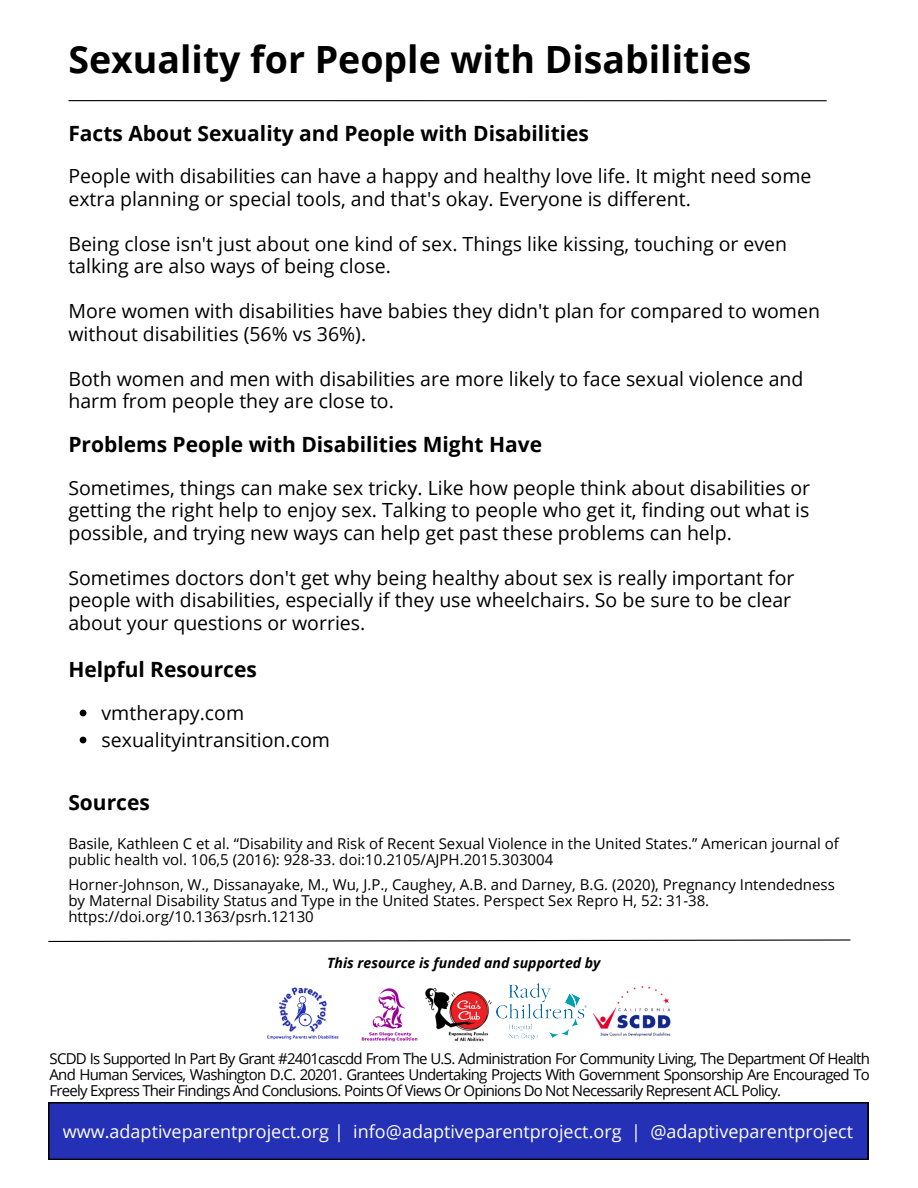
<style>
.page{position:relative;width:918px;height:1188px;background:#fff}
.page>*{position:absolute;margin:0;border:0;box-sizing:border-box;transform-origin:0 0}
.t1{font:700 37.5px "Open Sans";color:#000}
.t2{font:700 21px "Open Sans";color:#000}
.t3{font:19.5px/22.5px "Open Sans";color:#000}
.t4{font:18px "Open Sans";color:#fff}
.t5{font:15px/16.2px "Open Sans";color:#000}
.t6{font:italic 700 14.1px "Open Sans";color:#000}
</style>
<div class="page">
<svg style="left:48px;top:1102px;width:820px;height:58px;background:#222dac"></svg>
<svg style="left:80px;top:710px;width:6px;height:6px"></svg>
<svg style="left:80px;top:737px;width:6px;height:6px"></svg>
<svg style="left:48px;top:939px;width:803px;height:3px"></svg>
<img style="left:361px;top:987px;width:131px;height:55px">
<hr style="left:68px;top:100px;width:759px;height:1px;background:#000">
<img style="left:593px;top:986px;width:78px;height:51px">
<img style="left:497px;top:984px;width:90px;height:55px">
<img style="left:267px;top:987px;width:72px;height:53px">
<p class="t1" style="left:68px;top:33px;width:685px">Sexuality for People with Disabilities</p>
<h2 class="t2" style="left:68px;top:118px;width:522px">Facts About Sexuality and People with Disabilities</h2>
<p class="t3" style="left:68px;top:165px;width:745px">People with disabilities can have a happy and healthy love life. It might need some extra planning or special tools, and that's okay. Everyone is different.</p>
<p class="t3" style="left:68px;top:232px;width:720px">Being close isn't just about one kind of sex. Things like kissing, touching or even talking are also ways of being close.</p>
<p class="t3" style="left:68px;top:300px;width:753px">More women with disabilities have babies they didn't plan for compared to women without disabilities (56% vs 36%).</p>
<p class="t3" style="left:68px;top:367px;width:736px">Both women and men with disabilities are more likely to face sexual violence and harm from people they are close to.</p>
<h2 class="t2" style="left:68px;top:430px;width:475px">Problems People with Disabilities Might Have</h2>
<p class="t3" style="left:68px;top:476px;width:743px;text-align:justify">Sometimes, things can make sex tricky. Like how people think about disabilities or getting the right help to enjoy sex. Talking to people who get it, finding out what is possible, and trying new ways can help get past these problems can help.</p>
<p class="t3" style="left:68px;top:566px;width:728px">Sometimes doctors don't get why being healthy about sex is really important for people with disabilities, especially if they use wheelchairs. So be sure to be clear about your questions or worries.</p>
<h2 class="t2" style="left:68px;top:654px;width:190px">Helpful Resources</h2>
<p class="t3" style="left:102px;top:701px;width:144px">vmtherapy.com</p>
<p class="t3" style="left:102px;top:728px;width:230px">sexualityintransition.com</p>
<h2 class="t2" style="left:68px;top:788px;width:83px">Sources</h2>
<p class="t5" style="left:68px;top:835px;width:772px">Basile, Kathleen C et al. “Disability and Risk of Recent Sexual Violence in the United States.” American journal of public health vol. 106,5 (2016): 928-33. doi:10.2105/AJPH.2015.303004</p>
<p class="t5" style="left:68px;top:876px;width:768px">Horner-Johnson, W., Dissanayake, M., Wu, J.P., Caughey, A.B. and Darney, B.G. (2020), Pregnancy Intendedness by Maternal Disability Status and Type in the United States. Perspect Sex Repro H, 52: 31-38. https://doi.org/10.1363/psrh.12130</p>
<p class="t6" style="left:327px;top:953px;width:275px">This resource is funded and supported by</p>
<p class="t5" style="left:50px;top:1051px;width:822px;line-height:15.8px;text-align:justify">SCDD Is Supported In Part By Grant #2401cascdd From The U.S. Administration For Community Living, The Department Of Health And Human Services, Washington D.C. 20201. Grantees Undertaking Projects With Government Sponsorship Are Encouraged To Freely Express Their Findings And Conclusions. Points Of Views Or Opinions Do Not Necessarily Represent ACL Policy.</p>
<p class="t4" style="left:63px;top:1119px;width:792px">www.adaptiveparentproject.org | info@adaptiveparentproject.org | @adaptiveparentproject</p>
</div>
